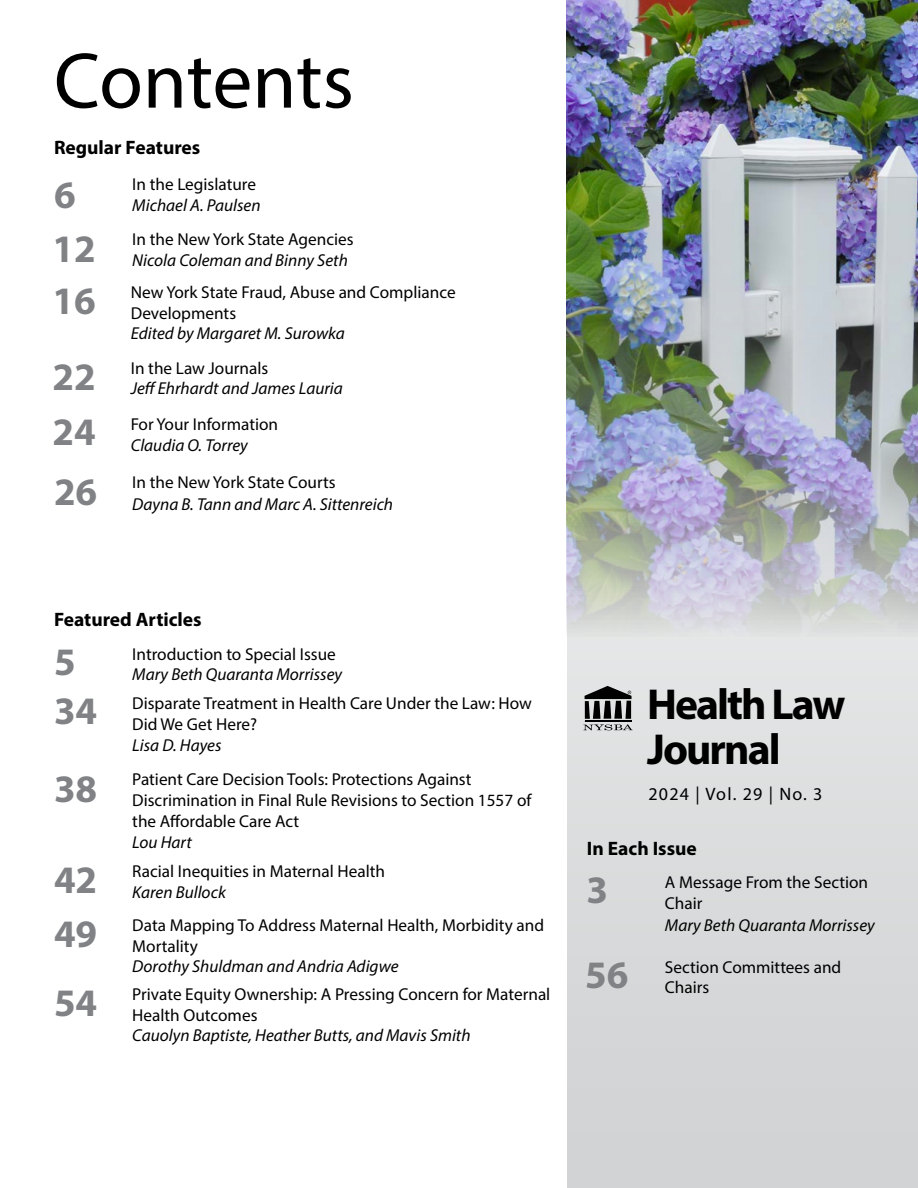
<style>
.page{position:relative;width:918px;height:1188px;background:#fff}
.page>*{position:absolute;margin:0;border:0;box-sizing:border-box;transform-origin:0 0}
.t1{font:79.5px "Myriad Pro";letter-spacing:-.005em;color:#000}
.t2{font:700 43.5px/45px "Myriad Pro";letter-spacing:-.045em;color:#000}
.t3{font:700 39px "Myriad Pro";color:#808285}
.t4{font:700 19.5px "Myriad Pro";color:#000}
.t5{font:18px "Myriad Pro";letter-spacing:.07em;color:#000}
.t6{font:17.25px/20.7px "Myriad Pro";color:#000}
.t7{font:italic 17.25px "Myriad Pro";color:#000}
</style>
<div class="page">
<div style="left:567px;top:241px;width:351px;height:947px;background:#d8dadb"></div>
<svg style="left:583px;top:686px;width:50px;height:44px"></svg>
<img style="left:567px;top:0;width:351px;height:636px">
<p class="t1" style="left:54px;top:32px;width:301px">Contents</p>
<p class="t4" style="left:54px;top:135px;width:148px">Regular Features</p>
<p class="t3" style="left:54px;top:170px;width:23px">6</p>
<p class="t6" style="left:132px;top:174px;width:125px">In the Legislature</p>
<p class="t7" style="left:132px;top:195px;width:130px">Michael A. Paulsen</p>
<p class="t3" style="left:52px;top:223px;width:45px">12</p>
<p class="t6" style="left:132px;top:229px;width:223px">In the New York State Agencies</p>
<p class="t7" style="left:132px;top:250px;width:217px">Nicola Coleman and Binny Seth</p>
<p class="t3" style="left:52px;top:276px;width:45px">16</p>
<p class="t6" style="left:131px;top:282px;width:326px">New York State Fraud, Abuse and Compliance<br>Developments</p>
<p class="t7" style="left:131px;top:323px;width:216px">Edited by Margaret M. Surowka</p>
<p class="t3" style="left:52px;top:352px;width:45px">22</p>
<p class="t6" style="left:131px;top:357px;width:139px">In the Law Journals</p>
<p class="t7" style="left:131px;top:378px;width:214px">Jeff Ehrhardt and James Lauria</p>
<p class="t3" style="left:52px;top:407px;width:45px">24</p>
<p class="t6" style="left:131px;top:413px;width:149px">For Your Information</p>
<p class="t7" style="left:131px;top:434px;width:119px">Claudia O. Torrey</p>
<p class="t3" style="left:54px;top:466px;width:45px">26</p>
<p class="t6" style="left:132px;top:472px;width:205px">In the New York State Courts</p>
<p class="t7" style="left:132px;top:494px;width:262px">Dayna B. Tann and Marc A. Sittenreich</p>
<p class="t4" style="left:54px;top:607px;width:149px">Featured Articles</p>
<p class="t3" style="left:54px;top:636px;width:23px">5</p>
<p class="t6" style="left:132px;top:643px;width:205px">Introduction to Special Issue</p>
<p class="t7" style="left:132px;top:664px;width:211px">Mary Beth Quaranta Morrissey</p>
<p class="t3" style="left:54px;top:686px;width:45px">34</p>
<p class="t6" style="left:132px;top:693px;width:401px">Disparate Treatment in Health Care Under the Law: How<br>Did We Get Here?</p>
<p class="t7" style="left:132px;top:734px;width:91px">Lisa D. Hayes</p>
<p class="t3" style="left:54px;top:763px;width:45px">38</p>
<p class="t6" style="left:132px;top:769px;width:401px">Patient Care Decision Tools: Protections Against<br>Discrimination in Final Rule Revisions to Section 1557 of the Affordable Care Act</p>
<p class="t7" style="left:132px;top:831px;width:61px">Lou Hart</p>
<p class="t3" style="left:54px;top:855px;width:45px">42</p>
<p class="t6" style="left:132px;top:860px;width:254px">Racial Inequities in Maternal Health</p>
<p class="t7" style="left:132px;top:881px;width:95px">Karen Bullock</p>
<p class="t3" style="left:54px;top:909px;width:45px">49</p>
<p class="t6" style="left:132px;top:915px;width:413px">Data Mapping To Address Maternal Health, Morbidity and<br>Mortality</p>
<p class="t7" style="left:132px;top:956px;width:268px">Dorothy Shuldman and Andria Adigwe</p>
<p class="t3" style="left:54px;top:978px;width:45px">54</p>
<p class="t6" style="left:132px;top:983px;width:420px">Private Equity Ownership: A Pressing Concern for Maternal<br>Health Outcomes</p>
<p class="t7" style="left:132px;top:1025px;width:340px">Cauolyn Baptiste, Heather Butts, and Mavis Smith</p>
<p class="t2" style="left:647px;top:680px;width:200px">Health Law<br>Journal</p>
<p class="t5" style="left:648px;top:783px;width:176px">2024 | Vol. 29 | No. 3</p>
<p class="t4" style="left:587px;top:835px;width:111px">In Each Issue</p>
<p class="t3" style="left:587px;top:865px;width:23px">3</p>
<p class="t6" style="left:665px;top:872px;width:205px">A Message From the Section<br>Chair</p>
<p class="t7" style="left:665px;top:915px;width:211px">Mary Beth Quaranta Morrissey</p>
<p class="t3" style="left:585px;top:949px;width:45px">56</p>
<p class="t6" style="left:665px;top:956px;width:178px">Section Committees and<br>Chairs</p>
</div>
